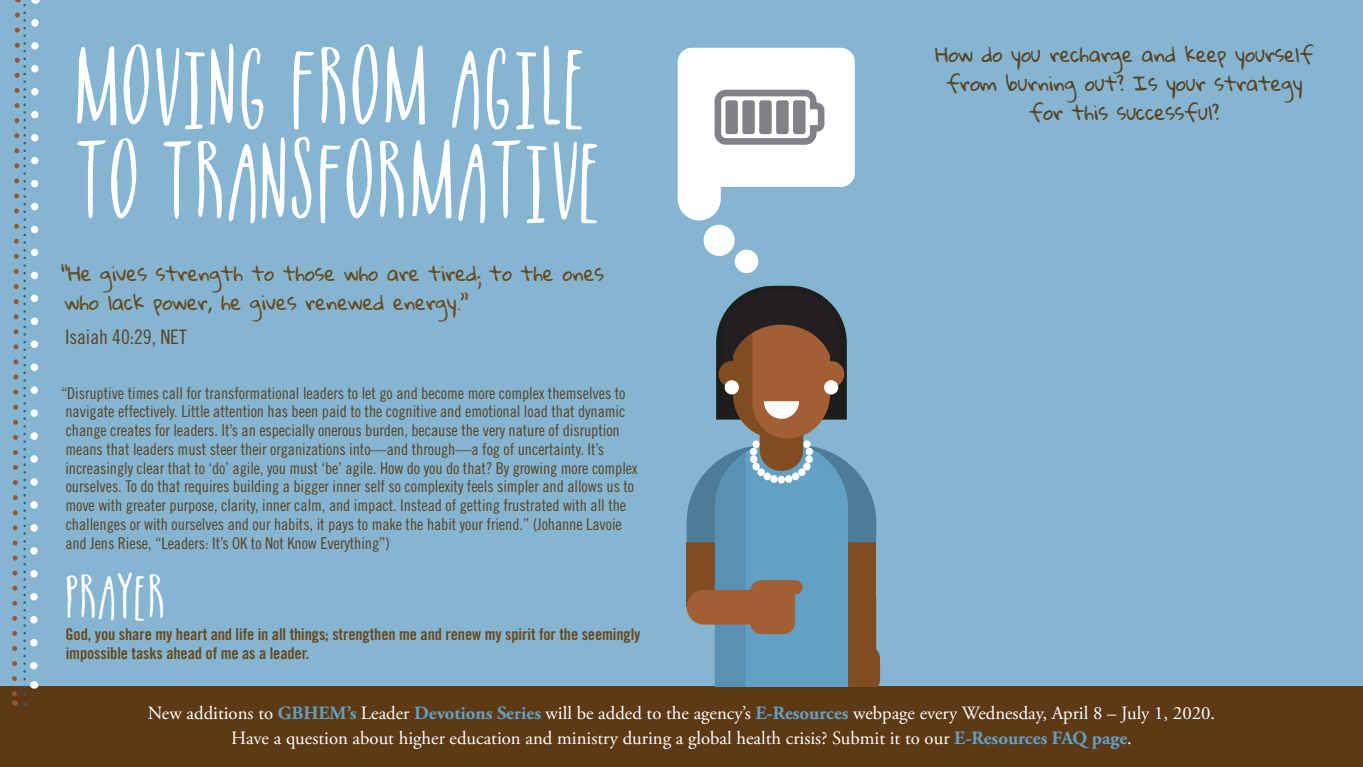
<style>
.page{position:relative;width:1363px;height:767px;background:#fff}
.page>*{position:absolute;margin:0;border:0;box-sizing:border-box;transform-origin:0 0}
.t1{font:62.5px/93.8px "Supernova";letter-spacing:-.005em;color:#fff}
.t2{font:35px "Supernova";letter-spacing:.01em;color:#fff}
.t3{font:20px/28.8px "Gloria Hallelujah";letter-spacing:-.005em;color:#67491d}
.t4{font:20px/28.8px "Gloria Hallelujah";letter-spacing:-.005em;color:#584324;text-align:center}
.t5{font:20px "Trade Gothic LT Std Cn 18";letter-spacing:-.005em;color:#584324}
.t6{font:18.75px/25px "Adobe Garamond Pro";color:#fff;text-align:center}
.t7{font:16.25px/18.8px "Trade Gothic LT Std Cn 18";letter-spacing:-.005em;color:#584324}
.t8{font:16.25px/18.8px "Trade Gothic LT Std Bd Cn 20";letter-spacing:-.005em;color:#67491d}
.s1{font-weight:700;color:#62a0c4}
</style>
<div class="page">
<div style="left:0;top:0;width:1362px;height:688px;background:#86b5d1"></div>
<div style="left:0;top:686px;width:1362px;height:80px;background:#5d3a15"></div>
<svg style="left:12px;top:0;width:28px;height:705px"></svg>
<div style="left:703px;top:225px;width:31px;height:31px;background:#fff;border-radius:50%"></div>
<div style="left:734px;top:249px;width:24px;height:24px;background:#fff;border-radius:50%"></div>
<svg style="left:677px;top:48px;width:178px;height:172px"></svg>
<div style="left:725px;top:100px;width:13px;height:34px;background:#808285;border-radius:3px"></div>
<div style="left:742px;top:100px;width:13px;height:34px;background:#808285;border-radius:3px"></div>
<div style="left:759px;top:100px;width:12px;height:34px;background:#808285;border-radius:3px"></div>
<div style="left:776px;top:100px;width:12px;height:34px;background:#808285;border-radius:3px"></div>
<div style="left:793px;top:100px;width:12px;height:34px;background:#808285;border-radius:3px"></div>
<svg style="left:686px;top:286px;width:194px;height:400px"></svg>
<h1 class="t1" style="left:74px;top:35px;width:529px">MOVING FROM AGILE<br>TO TRANSFORMATIVE</h1>
<p class="t3" style="left:61px;top:260px;width:544px">“He gives strength to those who are tired; to the ones who lack power, he gives renewed energy.”</p>
<p class="t5" style="left:65px;top:325px;width:123px">Isaiah 40:29, NET</p>
<p class="t7" style="left:61px;top:383px;width:578px">“Disruptive times call for transformational leaders to let go and become more complex themselves to navigate effectively. Little attention has been paid to the cognitive and emotional load that dynamic change creates for leaders. It’s an especially onerous burden, because the very nature of disruption means that leaders must steer their organizations into—and through—a fog of uncertainty. It’s increasingly clear that to ‘do’ agile, you must ‘be’ agile. How do you do that? By growing more complex ourselves. To do that requires building a bigger inner self so complexity feels simpler and allows us to move with greater purpose, clarity, inner calm, and impact. Instead of getting frustrated with all the challenges or with ourselves and our habits, it pays to make the habit your friend.” (Johanne Lavoie and Jens Riese, “Leaders: It’s OK to Not Know Everything”)</p>
<h2 class="t2" style="left:65px;top:573px;width:102px">PRAYER</h2>
<p class="t8" style="left:65px;top:624px;width:576px">God, you share my heart and life in all things; strengthen me and renew my spirit for the seemingly impossible tasks ahead of me as a leader.</p>
<p class="t4" style="left:935px;top:41px;width:379px">How do you recharge and keep yourself from burning out? Is your strategy for this successful?</p>
<p class="t6" style="left:148px;top:701px;width:1068px">New additions to <span class="s1">GBHEM’s</span> Leader <span class="s1">Devotions Series</span> will be added to the agency’s <span class="s1">E-Resources</span> webpage every Wednesday, April 8 – July 1, 2020.<br>Have a question about higher education and ministry during a global health crisis? Submit it to our <span class="s1">E-Resources FAQ page</span>.</p>
</div>
